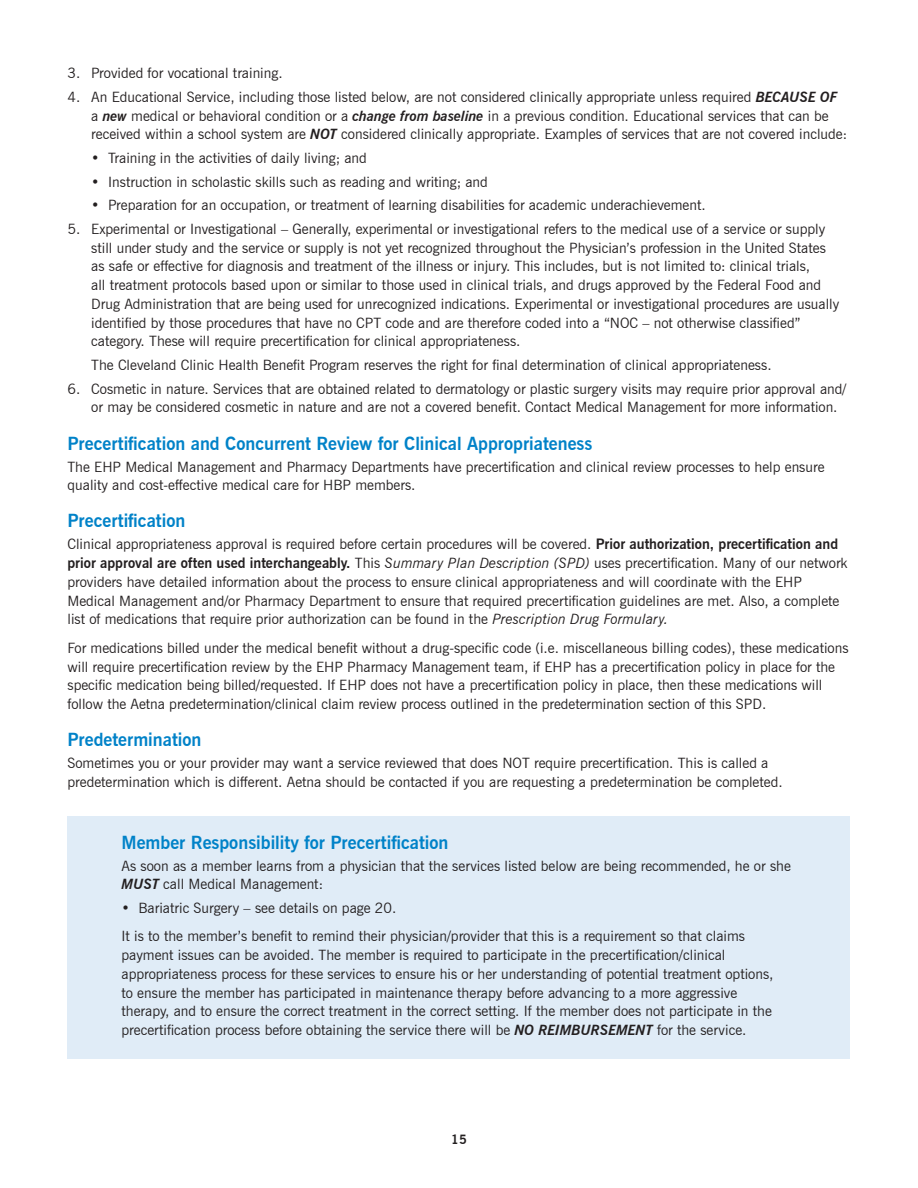
<style>
.page{position:relative;width:918px;height:1188px;background:#fff}
.page>*{position:absolute;margin:0;border:0;box-sizing:border-box;transform-origin:0 0}
.subhead_2_blue{font:700 18px "News Gothic BT";color:#0082c8}
.body_copy{font:14.25px/18.8px "News Gothic BT";color:#231f20}
.body_copy_numeral{font:14.25px/18.8px "News Gothic BT";color:#231f20}
.t1{font:700 12.75px "News Gothic BT";color:#231f20}
.s1{font-weight:700;font-style:italic}
.s2{font-weight:700}
.s3{font-style:italic}
</style>
<div class="page">
<div style="left:68px;top:816px;width:782px;height:243px;background:#e0ecf7"></div>
<p class="body_copy_numeral" style="left:68px;top:64px;width:217px">3. Provided for vocational training.</p>
<p class="body_copy_numeral" style="left:91px;top:87px;width:757px;text-indent:-24px">4. An Educational Service, including those listed below, are not considered clinically appropriate unless required <span class="s1">BECAUSE OF </span>a <span class="s1">new</span> medical or behavioral condition or a <span class="s1">change from baseline</span> in a previous condition. Educational services that can be received within a school system are <span class="s1">NOT</span> considered clinically appropriate. Examples of services that are not covered include:</p>
<p class="body_copy_numeral" style="left:91px;top:149px;width:277px">• Training in the activities of daily living; and</p>
<p class="body_copy_numeral" style="left:91px;top:172px;width:398px">• Instruction in scholastic skills such as reading and writing; and</p>
<p class="body_copy_numeral" style="left:91px;top:196px;width:616px">• Preparation for an occupation, or treatment of learning disabilities for academic underachievement.</p>
<p class="body_copy_numeral" style="left:91px;top:219px;width:750px;text-indent:-24px">5. Experimental or Investigational – Generally, experimental or investigational refers to the medical use of a service or supply still under study and the service or supply is not yet recognized throughout the Physician’s profession in the United States as safe or effective for diagnosis and treatment of the illness or injury. This includes, but is not limited to: clinical trials,<br>all treatment protocols based upon or similar to those used in clinical trials, and drugs approved by the Federal Food and Drug Administration that are being used for unrecognized indications. Experimental or investigational procedures are usually identified by those procedures that have no CPT code and are therefore coded into a “NOC – not otherwise classified” category. These will require precertification for clinical appropriateness.</p>
<p class="body_copy_numeral" style="left:91px;top:355px;width:682px">The Cleveland Clinic Health Benefit Program reserves the right for final determination of clinical appropriateness.</p>
<p class="body_copy_numeral" style="left:91px;top:379px;width:757px;text-indent:-24px">6. Cosmetic in nature. Services that are obtained related to dermatology or plastic surgery visits may require prior approval and/ or may be considered cosmetic in nature and are not a covered benefit. Contact Medical Management for more information.</p>
<p class="subhead_2_blue" style="left:68px;top:432px;width:526px">Precertification and Concurrent Review for Clinical Appropriateness</p>
<p class="body_copy" style="left:68px;top:457px;width:759px">The EHP Medical Management and Pharmacy Departments have precertification and clinical review processes to help ensure quality and cost-effective medical care for HBP members.</p>
<p class="subhead_2_blue" style="left:68px;top:510px;width:119px">Precertification</p>
<p class="body_copy" style="left:68px;top:535px;width:782px">Clinical appropriateness approval is required before certain procedures will be covered. <span class="s2">Prior authorization, precertification and prior approval are often used interchangeably.</span> This <span class="s3">Summary Plan Description (SPD)</span> uses precertification. Many of our network providers have detailed information about the process to ensure clinical appropriateness and will coordinate with the EHP Medical Management and/or Pharmacy Department to ensure that required precertification guidelines are met. Also, a complete list of medications that require prior authorization can be found in the <span class="s3">Prescription Drug Formulary.</span></p>
<p class="body_copy" style="left:68px;top:638px;width:783px">For medications billed under the medical benefit without a drug-specific code (i.e. miscellaneous billing codes), these medications will require precertification review by the EHP Pharmacy Management team, if EHP has a precertification policy in place for the specific medication being billed/requested. If EHP does not have a precertification policy in place, then these medications will follow the Aetna predetermination/clinical claim review process outlined in the predetermination section of this SPD.</p>
<p class="subhead_2_blue" style="left:68px;top:729px;width:135px">Predetermination</p>
<p class="body_copy" style="left:68px;top:754px;width:717px">Sometimes you or your provider may want a service reviewed that does NOT require precertification. This is called a predetermination which is different. Aetna should be contacted if you are requesting a predetermination be completed.</p>
<p class="subhead_2_blue" style="left:122px;top:831px;width:328px">Member Responsibility for Precertification</p>
<p class="body_copy" style="left:122px;top:856px;width:671px">As soon as a member learns from a physician that the services listed below are being recommended, he or she<br><span class="s1">MUST</span> call Medical Management:</p>
<p class="body_copy" style="left:122px;top:898px;width:276px">• Bariatric Surgery – see details on page 20.</p>
<p class="body_copy" style="left:122px;top:927px;width:654px">It is to the member’s benefit to remind their physician/provider that this is a requirement so that claims payment issues can be avoided. The member is required to participate in the precertification/clinical appropriateness process for these services to ensure his or her understanding of potential treatment options, to ensure the member has participated in maintenance therapy before advancing to a more aggressive therapy, and to ensure the correct treatment in the correct setting. If the member does not participate in the precertification process before obtaining the service there will be <span class="s1">NO REIMBURSEMENT</span> for the service.</p>
<p class="t1" style="left:451px;top:1131px;width:17px">15</p>
</div>
